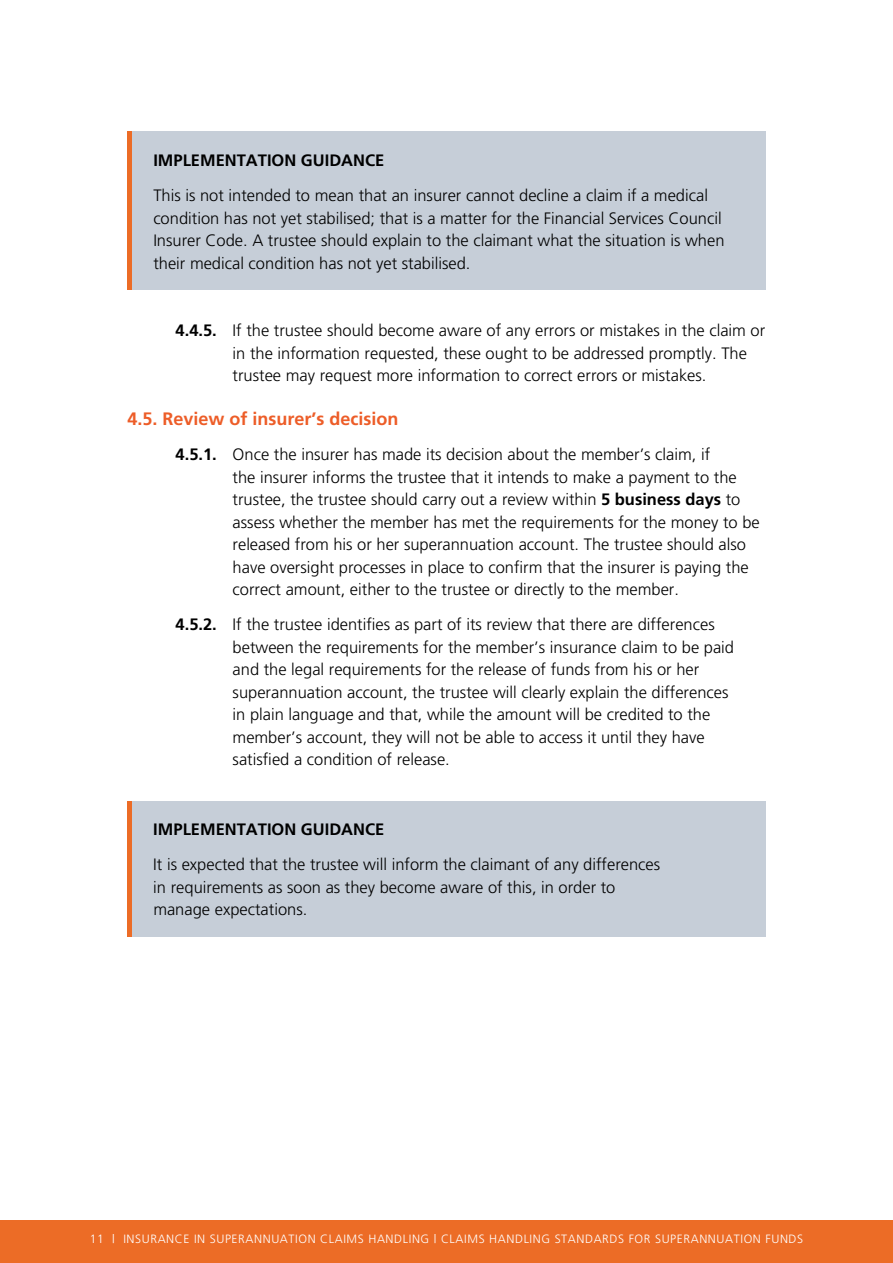
<style>
.page{position:relative;width:893px;height:1263px;background:#fff}
.page>*{position:absolute;margin:0;border:0;box-sizing:border-box;transform-origin:0 0}
.t1{font:700 18px "Frutiger";color:#ed5d28}
.t2{font:300 16.5px/22.5px "Frutiger";color:#000}
.t3{font:700 16.5px "Frutiger";color:#000}
.t4{font:300 12px "Frutiger";letter-spacing:.05em;color:#fff}
.s1{font-weight:700}
</style>
<div class="page">
<div style="left:0;top:1221px;width:893px;height:42px;background:#ec6c26"></div>
<div style="left:132px;top:132px;width:633px;height:158px;background:#c6ced8"></div>
<div style="left:132px;top:801px;width:633px;height:135px;background:#c6ced8"></div>
<hr style="left:128px;top:132px;width:4px;height:158px;background:#ec6c26">
<hr style="left:128px;top:801px;width:4px;height:135px;background:#ec6c26">
<p class="t3" style="left:153px;top:151px;width:233px">IMPLEMENTATION GUIDANCE</p>
<p class="t2" style="left:153px;top:184px;width:573px">This is not intended to mean that an insurer cannot decline a claim if a medical condition has not yet stabilised; that is a matter for the Financial Services Council Insurer Code. A trustee should explain to the claimant what the situation is when their medical condition has not yet stabilised.</p>
<p class="t2" style="left:233px;top:319px;width:534px;text-indent:-57px"><span class="s1">4.4.5.</span> If the trustee should become aware of any errors or mistakes in the claim or in the information requested, these ought to be addressed promptly. The trustee may request more information to correct errors or mistakes.</p>
<p class="t1" style="left:128px;top:408px;width:273px">4.5. Review of insurer’s decision</p>
<p class="t2" style="left:233px;top:443px;width:529px;text-indent:-57px"><span class="s1">4.5.1.</span> Once the insurer has made its decision about the member’s claim, if<br>the insurer informs the trustee that it intends to make a payment to the trustee, the trustee should carry out a review within <span class="s1">5 business days</span> to assess whether the member has met the requirements for the money to be released from his or her superannuation account. The trustee should also have oversight processes in place to confirm that the insurer is paying the correct amount, either to the trustee or directly to the member.</p>
<p class="t2" style="left:233px;top:613px;width:503px;text-indent:-57px"><span class="s1">4.5.2.</span> If the trustee identifies as part of its review that there are differences between the requirements for the member’s insurance claim to be paid and the legal requirements for the release of funds from his or her superannuation account, the trustee will clearly explain the differences in plain language and that, while the amount will be credited to the member’s account, they will not be able to access it until they have satisfied a condition of release.</p>
<p class="t3" style="left:153px;top:820px;width:233px">IMPLEMENTATION GUIDANCE</p>
<p class="t2" style="left:153px;top:853px;width:508px">It is expected that the trustee will inform the claimant of any differences in requirements as soon as they become aware of this, in order to manage expectations.</p>
<p class="t4" style="left:90px;top:1232px;width:715px">11 | INSURANCE IN SUPERANNUATION CLAIMS HANDLING | CLAIMS HANDLING STANDARDS FOR SUPERANNUATION FUNDS</p>
</div>
